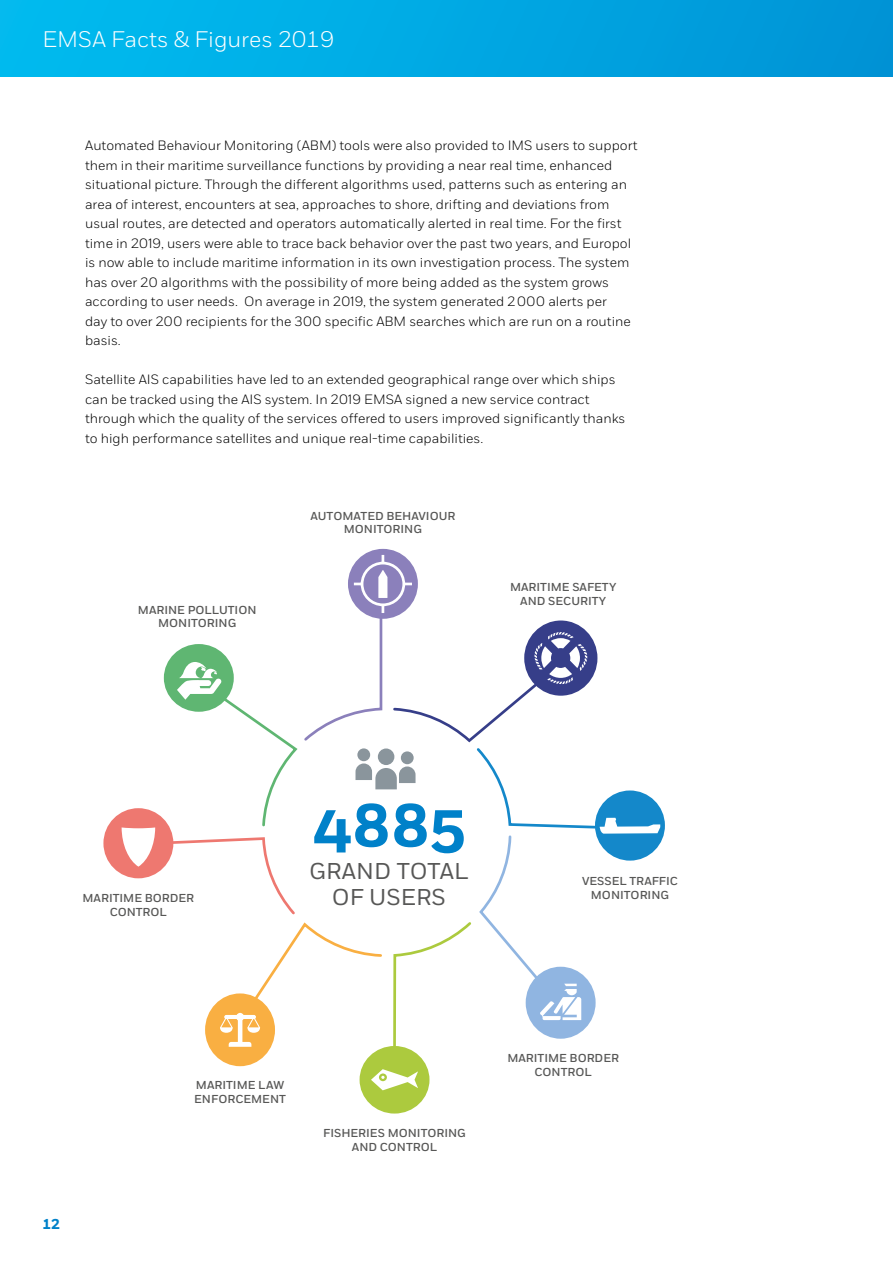
<style>
.page{position:relative;width:893px;height:1263px;background:#fff}
.page>*{position:absolute;margin:0;border:0;box-sizing:border-box;transform-origin:0 0}
.t1{font:700 60.3px "Fort";color:#0081c9}
.t2{font:22.8px/26.5px "Fort";color:#575756;text-align:center}
.t3{font:300 22.5px "Fort";color:#fff}
.t4{font:700 14.25px "Fort";color:#0081c9}
.t5{font:300 13.5px/19.5px "Fort";color:#000}
.t6{font:500 11.55px/13.8px "Fort";color:#575756;text-align:center}
</style>
<div class="page">
<svg style="left:0;top:0;width:893px;height:77px;background:#00a8e2"></svg>
<div style="left:360px;top:1046px;width:69px;height:67px;background:#acca3e;border-radius:50%"></div>
<svg style="left:371px;top:1069px;width:47px;height:21px"></svg>
<div style="left:103px;top:808px;width:70px;height:70px;background:#ee7870;border-radius:50%"></div>
<div style="left:205px;top:993px;width:70px;height:73px;background:#f9af42;border-radius:50%"></div>
<svg style="left:595px;top:790px;width:70px;height:71px"></svg>
<svg style="left:122px;top:552px;width:538px;height:497px"></svg>
<div style="left:357px;top:748px;width:13px;height:13px;background:#8a959c;border-radius:50%"></div>
<h3 class="t3" style="left:43px;top:26px;width:293px">EMSA Facts &amp; Figures 2019</h3>
<h3 class="t3" style="left:320px;top:26px;width:16px">8</h3>
<p class="t5" style="left:85px;top:136px;width:554px">Automated Behaviour Monitoring (ABM) tools were also provided to IMS users to support them in their maritime surveillance functions by providing a near real time, enhanced situational picture. Through the different algorithms used, patterns such as entering an area of interest, encounters at sea, approaches to shore, drifting and deviations from usual routes, are detected and operators automatically alerted in real time. For the first time in 2019, users were able to trace back behavior over the past two years, and Europol is now able to include maritime information in its own investigation process. The system has over 20 algorithms with the possibility of more being added as the system grows according to user needs. On average in 2019, the system generated 2 000 alerts per<br>day to over 200 recipients for the 300 specific ABM searches which are run on a routine basis.</p>
<p class="t5" style="left:85px;top:370px;width:542px">Satellite AIS capabilities have led to an extended geographical range over which ships can be tracked using the AIS system. In 2019 EMSA signed a new service contract through which the quality of the services offered to users improved significantly thanks to high performance satellites and unique real-time capabilities.</p>
<p class="t6" style="left:138px;top:603px;width:120px">MARINE POLLUTION<br>MONITORING</p>
<p class="t6" style="left:310px;top:509px;width:146px">AUTOMATED BEHAVIOUR<br>MONITORING</p>
<p class="t6" style="left:510px;top:580px;width:108px">MARITIME SAFETY<br>AND SECURITY</p>
<p class="t6" style="left:83px;top:892px;width:113px">MARITIME BORDER<br>CONTROL</p>
<h1 class="t1" style="left:312px;top:789px;width:155px">4885</h1>
<h2 class="t2" style="left:309px;top:858px;width:161px">GRAND TOTAL<br>OF USERS</h2>
<p class="t6" style="left:582px;top:875px;width:97px">VESSEL TRAFFIC<br>MONITORING</p>
<p class="t4" style="left:43px;top:1215px;width:19px">12</p>
<p class="t6" style="left:194px;top:1078px;width:93px;text-align:left">MARITIME LAW<br>ENFORCEMENT</p>
<p class="t6" style="left:323px;top:1126px;width:144px">FISHERIES MONITORING<br>AND CONTROL</p>
<p class="t6" style="left:507px;top:1051px;width:113px">MARITIME BORDER<br>CONTROL</p>
</div>
